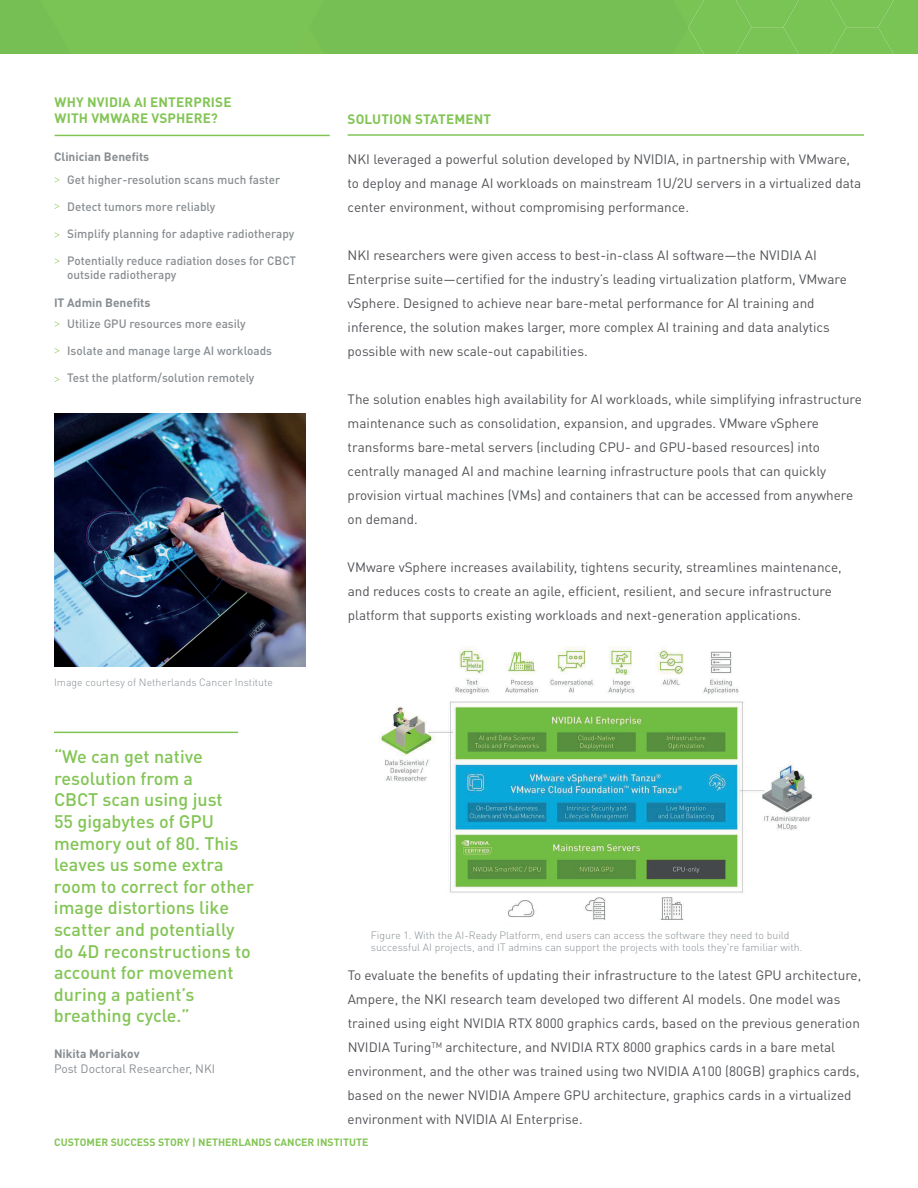
<style>
.page{position:relative;width:918px;height:1188px;background:#fff}
.page>*{position:absolute;margin:0;border:0;box-sizing:border-box;transform-origin:0 0}
.t1{font:500 18px/21.6px "DIN Pro";color:#83c555}
.t2{font:13.5px/24px "DIN Pro";color:#505357}
.t3{font:700 13.5px/16.2px "DIN Pro";letter-spacing:.01em;color:#83c555}
.t4{font:500 12px/13.5px "DIN Pro";color:#888d91}
.t5{font:700 12px "DIN Pro";color:#888d91}
.t6{font:12px "DIN Pro";color:#888d91}
.t7{font:300 10.5px/12.6px "DIN Pro";color:#878e92}
.t8{font:700 10.5px "DIN Pro";color:#83c555}
</style>
<div class="page">
<div style="left:0;top:0;width:918px;height:54px;background:#7ac355"></div>
<img style="left:54px;top:414px;width:252px;height:253px">
<hr style="left:348px;top:134px;width:516px;height:2px;background:#82c555">
<hr style="left:55px;top:135px;width:275px;height:1px;background:#82c555">
<svg style="left:55px;top:321px;width:4px;height:6px"></svg>
<svg style="left:55px;top:204px;width:4px;height:5px"></svg>
<svg style="left:55px;top:348px;width:4px;height:5px"></svg>
<svg style="left:55px;top:232px;width:4px;height:6px"></svg>
<svg style="left:55px;top:377px;width:4px;height:5px"></svg>
<svg style="left:55px;top:258px;width:4px;height:6px"></svg>
<hr style="left:54px;top:732px;width:184px;height:1px;background:#82c555">
<img style="left:380px;top:646px;width:433px;height:274px">
<p class="t3" style="left:55px;top:94px;width:178px">WHY NVIDIA AI ENTERPRISE<br>WITH VMWARE VSPHERE?</p>
<p class="t5" style="left:54px;top:148px;width:97px">Clinician Benefits</p>
<p class="t4" style="left:67px;top:173px;width:215px">Get higher-resolution scans much faster</p>
<p class="t4" style="left:67px;top:200px;width:150px">Detect tumors more reliably</p>
<p class="t4" style="left:67px;top:227px;width:229px">Simplify planning for adaptive radiotherapy</p>
<p class="t4" style="left:67px;top:254px;width:230px">Potentially reduce radiation doses for CBCT outside radiotherapy</p>
<p class="t4" style="left:67px;top:317px;width:180px">Utilize GPU resources more easily</p>
<p class="t4" style="left:67px;top:344px;width:206px">Isolate and manage large AI workloads</p>
<p class="t4" style="left:67px;top:371px;width:189px">Test the platform/solution remotely</p>
<p class="t5" style="left:54px;top:295px;width:98px">IT Admin Benefits</p>
<p class="t7" style="left:54px;top:676px;width:221px">Image courtesy of Netherlands Cancer Institute</p>
<p class="t1" style="left:54px;top:745px;width:202px">“We can get native resolution from a<br>CBCT scan using just<br>55 gigabytes of GPU memory out of 80. This leaves us some extra room to correct for other image distortions like scatter and potentially do 4D reconstructions to account for movement during a patient’s breathing cycle.”</p>
<p class="t5" style="left:54px;top:1046px;width:87px">Nikita Moriakov</p>
<p class="t6" style="left:54px;top:1060px;width:163px">Post Doctoral Researcher, NKI</p>
<p class="t3" style="left:348px;top:111px;width:145px">SOLUTION STATEMENT</p>
<p class="t2" style="left:348px;top:147px;width:515px">NKI leveraged a powerful solution developed by NVIDIA, in partnership with VMware, to deploy and manage AI workloads on mainstream 1U/2U servers in a virtualized data center environment, without compromising performance.</p>
<p class="t2" style="left:348px;top:243px;width:501px">NKI researchers were given access to best-in-class AI software—the NVIDIA AI Enterprise suite—certified for the industry’s leading virtualization platform, VMware vSphere. Designed to achieve near bare-metal performance for AI training and inference, the solution makes larger, more complex AI training and data analytics possible with new scale-out capabilities.</p>
<p class="t2" style="left:348px;top:387px;width:516px">The solution enables high availability for AI workloads, while simplifying infrastructure maintenance such as consolidation, expansion, and upgrades. VMware vSphere transforms bare-metal servers (including CPU- and GPU-based resources) into centrally managed AI and machine learning infrastructure pools that can quickly provision virtual machines (VMs) and containers that can be accessed from anywhere on demand.</p>
<p class="t2" style="left:348px;top:555px;width:496px">VMware vSphere increases availability, tightens security, streamlines maintenance, and reduces costs to create an agile, efficient, resilient, and secure infrastructure platform that supports existing workloads and next-generation applications.</p>
<p class="t7" style="left:371px;top:928px;width:433px">Figure 1. With the AI-Ready Platform, end users can access the software they need to build successful AI projects, and IT admins can support the projects with tools they're familiar with.</p>
<p class="t2" style="left:348px;top:963px;width:515px">To evaluate the benefits of updating their infrastructure to the latest GPU architecture, Ampere, the NKI research team developed two different AI models. One model was trained using eight NVIDIA RTX 8000 graphics cards, based on the previous generation NVIDIA Turing<sup>TM</sup> architecture, and NVIDIA RTX 8000 graphics cards in a bare metal environment, and the other was trained using two NVIDIA A100 (80GB) graphics cards, based on the newer NVIDIA Ampere GPU architecture, graphics cards in a virtualized environment with NVIDIA AI Enterprise.</p>
<p class="t8" style="left:54px;top:1135px;width:316px">CUSTOMER SUCCESS STORY | NETHERLANDS CANCER INSTITUTE</p>
</div>
